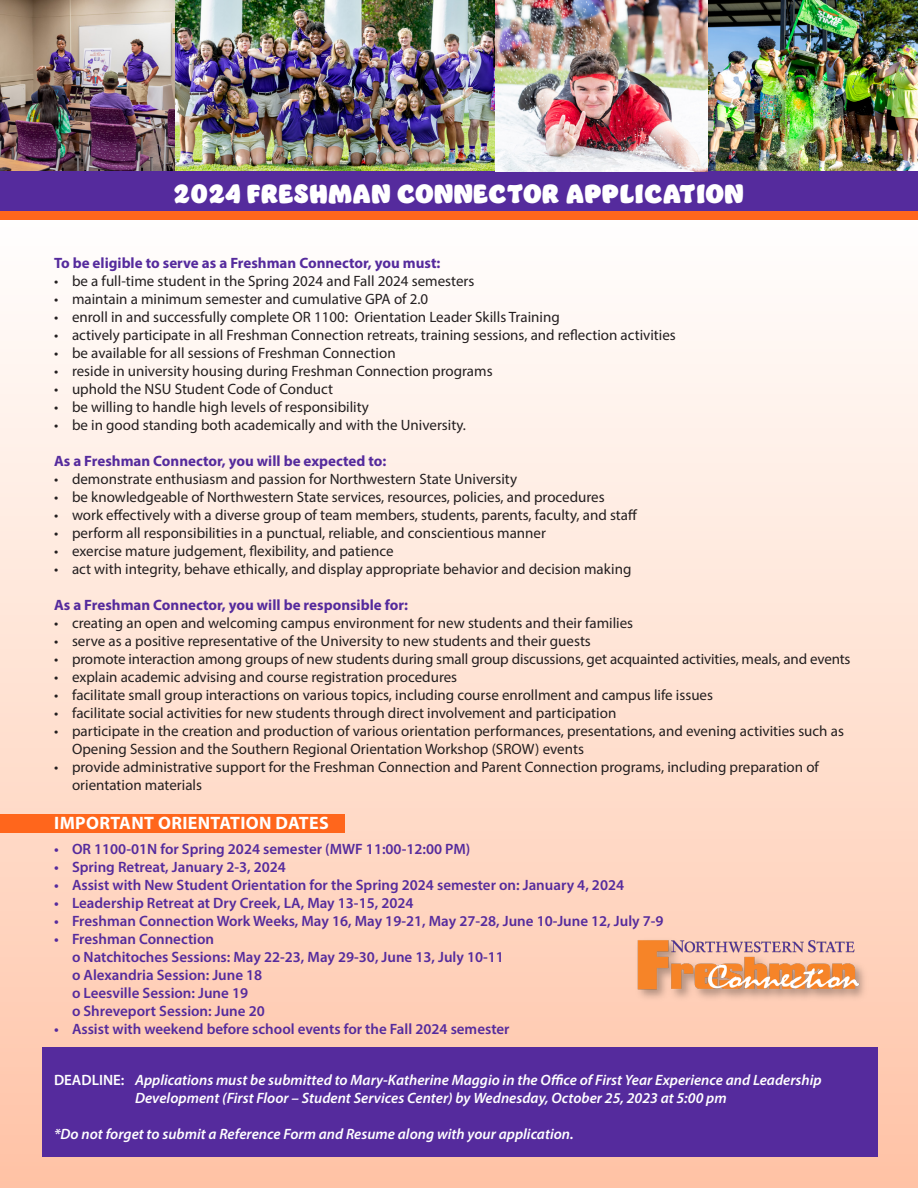
<style>
.page{position:relative;width:918px;height:1188px;background:#fff}
.page>*{position:absolute;margin:0;border:0;box-sizing:border-box;transform-origin:0 0}
.t1{font:27px "Jumble";letter-spacing:.02em;color:#fff}
.t2{font:700 18px "Myriad Pro";letter-spacing:.02em;color:#fff}
.t3{font:15px/18px "Myriad Pro";color:#231f20}
.t4{font:600 15px "Myriad Pro";color:#552b9d}
.t5{font:italic 600 15px/18px "Myriad Pro";color:#fff}
.t6{font:700 15px "Myriad Pro";color:#552b9d}
.s1{font-style:normal}
</style>
<div class="page">
<div style="left:0;top:219px;width:918px;height:969px;background:linear-gradient(to bottom,#fffffe,#fec2a6)"></div>
<img style="left:175px;top:0;width:321px;height:171px">
<img style="left:496px;top:0;width:422px;height:171px">
<img style="left:0;top:0;width:175px;height:171px">
<div style="left:0;top:171px;width:918px;height:45px;background:#552b9d"></div>
<div style="left:0;top:211px;width:918px;height:9px;background:#ff661c"></div>
<div style="left:42px;top:1048px;width:836px;height:109px;background:#552b9d"></div>
<img style="left:633px;top:934px;width:237px;height:70px">
<div style="left:0;top:814px;width:345px;height:18px;background:#ff661c"></div>
<p class="t1" style="left:174px;top:174px;width:571px">2024 FRESHMAN CONNECTOR APPLICATION</p>
<p class="t6" style="left:54px;top:253px;width:388px">To be eligible to serve as a Freshman Connector, you must:</p>
<p class="t3" style="left:54px;top:271px;width:422px">• be a full-time student in the Spring 2024 and Fall 2024 semesters</p>
<p class="t3" style="left:54px;top:289px;width:376px">• maintain a minimum semester and cumulative GPA of 2.0</p>
<p class="t3" style="left:54px;top:307px;width:507px">• enroll in and successfully complete OR 1100: Orientation Leader Skills Training</p>
<p class="t3" style="left:54px;top:325px;width:623px">• actively participate in all Freshman Connection retreats, training sessions, and reflection activities</p>
<p class="t3" style="left:54px;top:343px;width:343px">• be available for all sessions of Freshman Connection</p>
<p class="t3" style="left:54px;top:361px;width:440px">• reside in university housing during Freshman Connection programs</p>
<p class="t3" style="left:54px;top:379px;width:281px">• uphold the NSU Student Code of Conduct</p>
<p class="t3" style="left:54px;top:397px;width:316px">• be willing to handle high levels of responsibility</p>
<p class="t3" style="left:54px;top:415px;width:414px">• be in good standing both academically and with the University.</p>
<p class="t6" style="left:54px;top:451px;width:334px">As a Freshman Connector, you will be expected to:</p>
<p class="t3" style="left:54px;top:469px;width:465px">• demonstrate enthusiasm and passion for Northwestern State University</p>
<p class="t3" style="left:54px;top:487px;width:552px">• be knowledgeable of Northwestern State services, resources, policies, and procedures</p>
<p class="t3" style="left:54px;top:505px;width:585px">• work effectively with a diverse group of team members, students, parents, faculty, and staff</p>
<p class="t3" style="left:54px;top:523px;width:494px">• perform all responsibilities in a punctual, reliable, and conscientious manner</p>
<p class="t3" style="left:54px;top:541px;width:341px">• exercise mature judgement, flexibility, and patience</p>
<p class="t3" style="left:54px;top:559px;width:579px">• act with integrity, behave ethically, and display appropriate behavior and decision making</p>
<p class="t6" style="left:54px;top:595px;width:355px">As a Freshman Connector, you will be responsible for:</p>
<p class="t3" style="left:54px;top:613px;width:581px">• creating an open and welcoming campus environment for new students and their families</p>
<p class="t3" style="left:54px;top:631px;width:538px">• serve as a positive representative of the University to new students and their guests</p>
<p class="t3" style="left:54px;top:649px;width:798px">• promote interaction among groups of new students during small group discussions, get acquainted activities, meals, and events</p>
<p class="t3" style="left:54px;top:667px;width:405px">• explain academic advising and course registration procedures</p>
<p class="t3" style="left:54px;top:685px;width:661px">• facilitate small group interactions on various topics, including course enrollment and campus life issues</p>
<p class="t3" style="left:54px;top:703px;width:564px">• facilitate social activities for new students through direct involvement and participation</p>
<p class="t3" style="left:72px;top:721px;width:773px;text-indent:-18px">• participate in the creation and production of various orientation performances, presentations, and evening activities such as<br>Opening Session and the Southern Regional Orientation Workshop (SROW) events</p>
<p class="t3" style="left:72px;top:757px;width:748px;text-indent:-18px">• provide administrative support for the Freshman Connection and Parent Connection programs, including preparation of orientation materials</p>
<p class="t2" style="left:54px;top:811px;width:276px">IMPORTANT ORIENTATION DATES</p>
<p class="t4" style="left:54px;top:839px;width:418px">• OR 1100-01N for Spring 2024 semester (MWF 11:00-12:00 PM)</p>
<p class="t4" style="left:54px;top:857px;width:233px">• Spring Retreat, January 2-3, 2024</p>
<p class="t4" style="left:54px;top:875px;width:572px">• Assist with New Student Orientation for the Spring 2024 semester on: January 4, 2024</p>
<p class="t4" style="left:54px;top:893px;width:361px">• Leadership Retreat at Dry Creek, LA, May 13-15, 2024</p>
<p class="t4" style="left:54px;top:911px;width:611px">• Freshman Connection Work Weeks, May 16, May 19-21, May 27-28, June 10-June 12, July 7-9</p>
<p class="t4" style="left:54px;top:929px;width:162px">• Freshman Connection</p>
<p class="t4" style="left:72px;top:947px;width:433px">o Natchitoches Sessions: May 22-23, May 29-30, June 13, July 10-11</p>
<p class="t4" style="left:72px;top:965px;width:192px">o Alexandria Session: June 18</p>
<p class="t4" style="left:72px;top:983px;width:178px">o Leesville Session: June 19</p>
<p class="t4" style="left:72px;top:1001px;width:194px">o Shreveport Session: June 20</p>
<p class="t4" style="left:54px;top:1019px;width:457px">• Assist with weekend before school events for the Fall 2024 semester</p>
<p class="t5" style="left:135px;top:1070px;width:688px;text-indent:-81px"><span class="s1">DEADLINE:</span> Applications must be submitted to Mary-Katherine Maggio in the Office of First Year Experience and Leadership<br>Development (First Floor – Student Services Center) by Wednesday, October 25, 2023 at 5:00 pm</p>
<p class="t5" style="left:54px;top:1124px;width:521px">*Do not forget to submit a Reference Form and Resume along with your application.</p>
</div>
